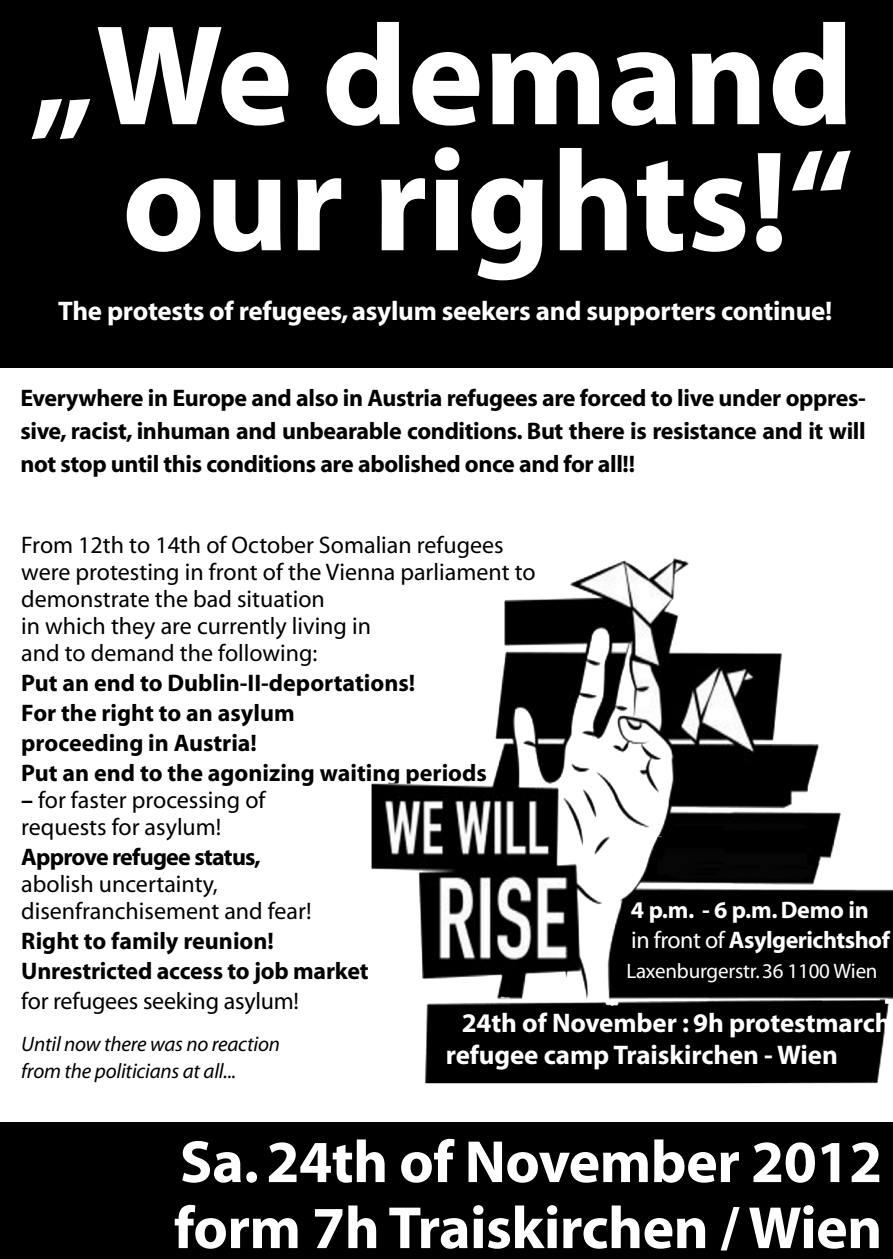
<style>
.page{position:relative;width:893px;height:1259px;background:#fff}
.page>*{position:absolute;margin:0;border:0;box-sizing:border-box;transform-origin:0 0}
.t1{font:700 144px/126px "Myriad";color:#fff;text-align:right}
.t2{font:700 60px/66px "Myriad";letter-spacing:-.01em;color:#fff}
.t3{font:700 27px/32.4px "Myriad";letter-spacing:-.01em;color:#fff}
.t4{font:700 24px/30px "Myriad";letter-spacing:-.005em;color:#000}
.t5{font:24px/27px "Myriad";color:#000}
.t6{font:700 24px/30px "Myriad";letter-spacing:-.02em;color:#fff}
.t7{font:700 24px "Myriad";letter-spacing:-.03em;color:#000}
.t8{font:italic 21px/27px "Myriad";letter-spacing:-.01em;color:#000}
.t9{font:21px "Myriad";letter-spacing:-.01em;color:#fff}
.s1{font-weight:700}
.s2{font-weight:400}
</style>
<div class="page">
<div style="left:0;top:1123px;width:893px;height:136px;background:#000"></div>
<div style="left:0;top:0;width:893px;height:368px;background:#000"></div>
<img style="left:371px;top:558px;width:522px;height:526px">
<h1 class="t1" style="left:29px;top:18px;width:826px">„We demand our rights!“</h1>
<p class="t3" style="left:58px;top:295px;width:776px">The protests of refugees, asylum seekers and supporters continue!</p>
<p class="t4" style="left:20px;top:382px;width:847px;line-height:33px;text-align:justify">Everywhere in Europe and also in Austria refugees are forced to live under oppres&shy;sive, racist, inhuman and unbearable conditions. But there is resistance and it will not stop until this conditions are abolished once and for all!!</p>
<p class="t5" style="left:21px;top:532px;width:516px">From 12th to 14th of October Somalian refugees were protesting in front of the Vienna parliament to demonstrate the bad situation<br>in which they are currently living in<br>and to demand the following:</p>
<p class="t4" style="left:21px;top:669px;width:467px">Put an end to Dublin-II-deportations!<br>For the right to an asylum<br>proceeding in Austria!<br>Put an end to the agonizing waiting periods</p>
<p class="t5" style="left:21px;top:787px;width:246px"><span class="s1">–</span> for faster processing of requests for asylum!</p>
<p class="t7" style="left:21px;top:844px;width:241px">Approve refugee status,</p>
<p class="t5" style="left:21px;top:871px;width:292px">abolish uncertainty, disenfranchisement and fear!</p>
<p class="t4" style="left:21px;top:927px;width:349px">Right to family reunion!<br>Unrestricted access to job market</p>
<p class="t5" style="left:21px;top:988px;width:279px">for refugees seeking asylum!</p>
<p class="t8" style="left:21px;top:1031px;width:260px">Until now there was no reaction from the politicians at all...</p>
<p class="t6" style="left:631px;top:896px;width:260px">4 p.m. - 6 p.m. Demo in <span class="s2">in front of</span> Asylgerichtshof</p>
<p class="t9" style="left:626px;top:960px;width:253px">Laxenburgerstr. 36 1100 Wien</p>
<p class="t3" style="left:446px;top:1007px;width:446px;text-indent:16px">24th of November : 9h protestmarch refugee camp Traiskirchen - Wien</p>
<h2 class="t2" style="left:174px;top:1131px;width:710px">Sa. 24th of November 2012 form 7h Traiskirchen / Wien</h2>
</div>
